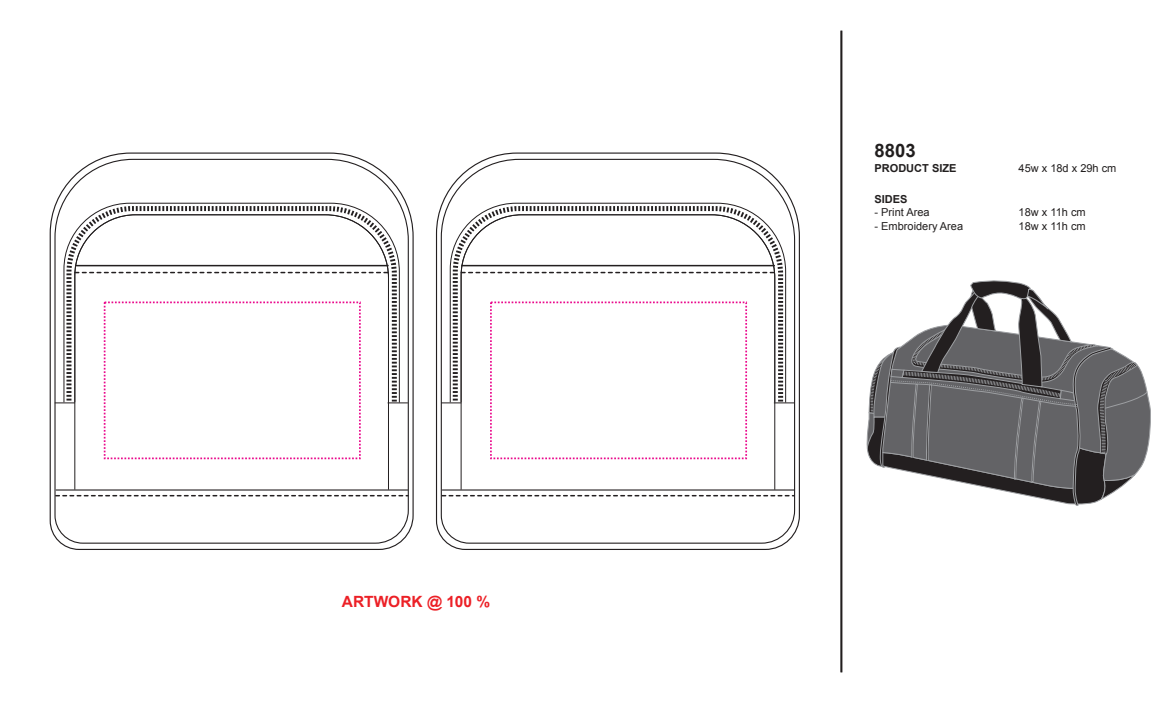
<style>
.page{position:relative;width:1176px;height:703px;background:#fff}
.page>*{position:absolute;margin:0;border:0;box-sizing:border-box;transform-origin:0 0}
.t1{font:700 18.5px "Arial";color:#211e1e}
.t2{font:700 15.45px "Arial";color:#ec2026}
.t3{font:11px "Arial";color:#211e1e}
.t4{font:700 11px "Arial";color:#211e1e}
</style>
<div class="page">
<hr style="left:840px;top:31px;width:2px;height:641px;background:#211e1e">
<svg style="left:49px;top:152px;width:365px;height:398px"></svg>
<svg style="left:54px;top:158px;width:355px;height:386px"></svg>
<svg style="left:74px;top:406px;width:315px;height:84px"></svg>
<svg style="left:63px;top:202px;width:337px;height:201px"></svg>
<svg style="left:74px;top:214px;width:315px;height:189px"></svg>
<svg style="left:435px;top:152px;width:365px;height:398px"></svg>
<svg style="left:440px;top:158px;width:355px;height:386px"></svg>
<svg style="left:460px;top:406px;width:315px;height:84px"></svg>
<svg style="left:449px;top:202px;width:337px;height:201px"></svg>
<svg style="left:460px;top:214px;width:315px;height:189px"></svg>
<svg style="left:866px;top:280px;width:285px;height:226px"></svg>
<h2 class="t2" style="left:342px;top:591px;width:150px">ARTWORK @ 100 %</h2>
<h1 class="t1" style="left:874px;top:138px;width:43px">8803</h1>
<p class="t4" style="left:874px;top:161px;width:83px">PRODUCT SIZE</p>
<p class="t3" style="left:1018px;top:161px;width:99px">45w x 18d x 29h cm</p>
<p class="t4" style="left:874px;top:192px;width:35px">SIDES</p>
<p class="t3" style="left:874px;top:205px;width:57px">- Print Area</p>
<p class="t3" style="left:1018px;top:205px;width:69px">18w x 11h cm</p>
<p class="t3" style="left:874px;top:218px;width:90px">- Embroidery Area</p>
<p class="t3" style="left:1018px;top:218px;width:69px">18w x 11h cm</p>
</div>
